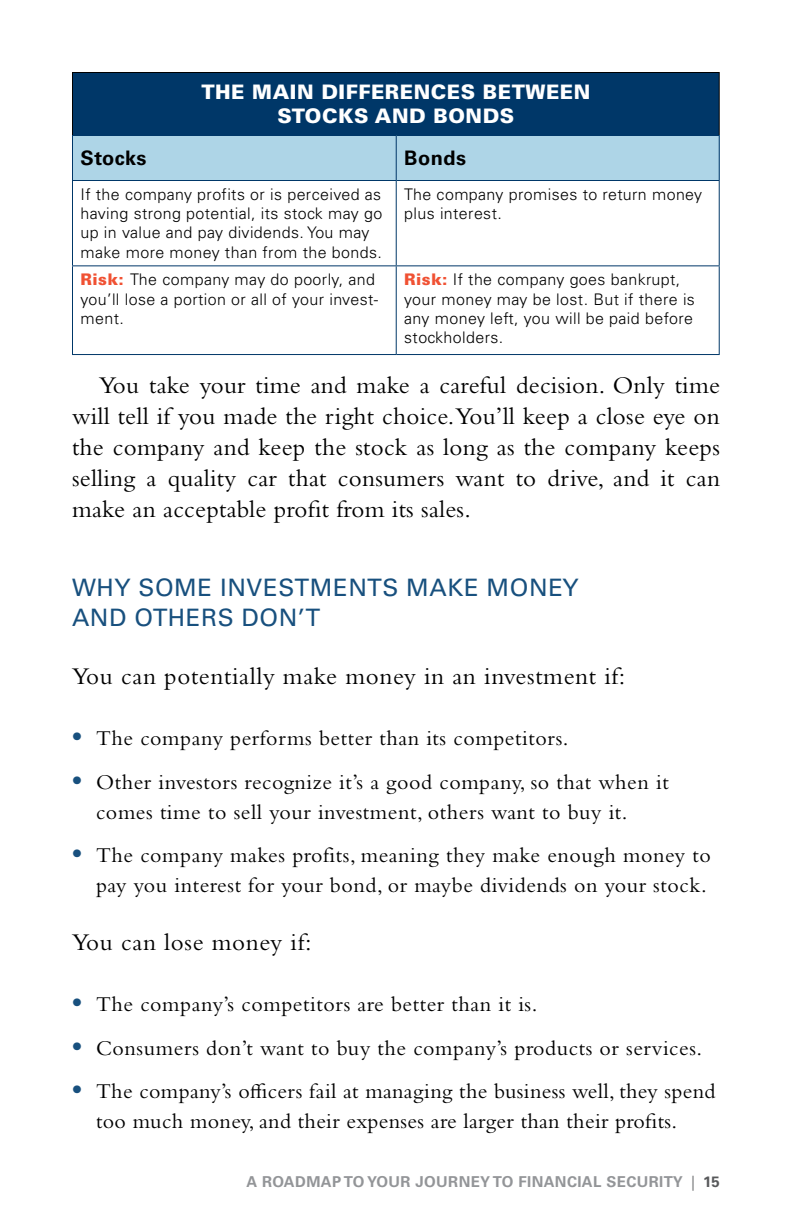
<style>
.page{position:relative;width:792px;height:1224px;background:#fff}
.page>*{position:absolute;margin:0;border:0;box-sizing:border-box;transform-origin:0 0}
.Text{font:25px/31px "Bembo";letter-spacing:.01em;color:#000;text-align:justify}
.Text-2{font:25px "Bembo Std";letter-spacing:.025em;color:#000}
.t1{font:24px/30px "Univers LT Std";letter-spacing:.025em;color:#18507e}
.Text__Bullets{font:22px/30px "Bembo Std";letter-spacing:.025em;color:#000}
.t2{font:900 20px "Univers LT Std";letter-spacing:.025em;color:#fff}
.t3{font:700 20px "Univers LT Std";letter-spacing:.025em;color:#000}
.t4{font:300 16px "Univers LT Std";letter-spacing:.025em;color:#000}
.t5{font:700 15px "Univers LT Std";letter-spacing:.025em;color:#939598}
.s1{font-weight:900;color:#f05133}
.s2{font-weight:700;font-size:28px;color:#18507e}
.s3{font-weight:300;color:#58595b}
.s4{color:#58595b}
</style>
<div class="page">
<div style="left:72px;top:72px;width:647px;height:64px;background:#003768"></div>
<div style="left:72px;top:136px;width:324px;height:44px;background:#aed5e7"></div>
<div style="left:396px;top:136px;width:323px;height:44px;background:#aed5e7"></div>
<hr style="left:72px;top:72px;width:324px;height:1px;background:#000">
<hr style="left:72px;top:73px;width:1px;height:62px;background:#000">
<hr style="left:396px;top:72px;width:324px;height:1px;background:#000">
<hr style="left:719px;top:73px;width:1px;height:62px;background:#000">
<hr style="left:72px;top:181px;width:1px;height:84px;background:#003768">
<hr style="left:396px;top:181px;width:1px;height:84px;background:#003768">
<hr style="left:719px;top:181px;width:1px;height:84px;background:#003768">
<hr style="left:72px;top:265px;width:324px;height:1px;background:#003768">
<hr style="left:72px;top:266px;width:1px;height:88px;background:#003768">
<hr style="left:396px;top:265px;width:324px;height:1px;background:#003768">
<hr style="left:396px;top:266px;width:1px;height:88px;background:#003768">
<hr style="left:719px;top:266px;width:1px;height:88px;background:#003768">
<hr style="left:72px;top:354px;width:324px;height:1px;background:#003768">
<hr style="left:396px;top:354px;width:324px;height:1px;background:#003768">
<hr style="left:72px;top:136px;width:1px;height:44px;background:#003768">
<hr style="left:396px;top:135px;width:324px;height:1px;background:#003768">
<hr style="left:396px;top:136px;width:1px;height:44px;background:#003768">
<hr style="left:719px;top:136px;width:1px;height:44px;background:#003768">
<hr style="left:72px;top:180px;width:324px;height:1px;background:#003768">
<hr style="left:396px;top:180px;width:324px;height:1px;background:#003768">
<p class="t2" style="left:201px;top:80px;width:391px">THE MAIN DIFFERENCES BETWEEN</p>
<p class="t2" style="left:277px;top:104px;width:238px">STOCKS AND BONDS</p>
<p class="t3" style="left:81px;top:146px;width:68px">Stocks</p>
<p class="t3" style="left:404px;top:146px;width:63px">Bonds</p>
<p class="t4" style="left:80px;top:185px;width:302px">If the company profits or is perceived as</p>
<p class="t4" style="left:404px;top:185px;width:300px">The company promises to return money</p>
<p class="t4" style="left:80px;top:204px;width:303px">having strong potential, its stock may go</p>
<p class="t4" style="left:404px;top:204px;width:99px">plus interest.</p>
<p class="t4" style="left:80px;top:223px;width:290px">up in value and pay dividends. You may</p>
<p class="t4" style="left:80px;top:242px;width:303px">make more money than from the bonds.</p>
<p class="t4" style="left:80px;top:270px;width:296px"><span class="s1">Risk:</span> The company may do poorly, and</p>
<p class="t4" style="left:404px;top:270px;width:278px"><span class="s1">Risk:</span> If the company goes bankrupt,</p>
<p class="t4" style="left:80px;top:289px;width:299px">you’ll lose a portion or all of your invest-</p>
<p class="t4" style="left:404px;top:289px;width:292px">your money may be lost. But if there is</p>
<p class="t4" style="left:80px;top:309px;width:45px">ment.</p>
<p class="t4" style="left:404px;top:309px;width:290px">any money left, you will be paid before</p>
<p class="t4" style="left:404px;top:328px;width:101px">stockholders.</p>
<p class="Text" style="left:72px;top:369px;width:650px;text-indent:27px">You take your time and make a careful decision. Only time will tell if you made the right choice. You’ll keep a close eye on the company and keep the stock as long as the company keeps selling a quality car that consumers want to drive, and it can make an acceptable profit from its sales.</p>
<h2 class="t1" style="left:72px;top:573px;width:508px">WHY SOME INVESTMENTS MAKE MONEY<br>AND OTHERS DON’T</h2>
<p class="Text" style="left:72px;top:660px;width:555px">You can potentially make money in an investment if:</p>
<p class="Text__Bullets" style="left:72px;top:723px;width:498px"><span class="s2">•</span> The company performs better than its competitors.</p>
<p class="Text__Bullets" style="left:96px;top:766px;width:574px;text-indent:-24px"><span class="s2">•</span> Other investors recognize it’s a good company, so that when it comes time to sell your investment, others want to buy it.</p>
<p class="Text__Bullets" style="left:72px;top:840px;width:640px;text-align:right"><span class="s2">•</span> The company makes profits, meaning they make enough money to pay you interest for your bond, or maybe dividends on your stock.</p>
<p class="Text-2" style="left:72px;top:928px;width:241px">You can lose money if:</p>
<p class="Text__Bullets" style="left:72px;top:989px;width:467px"><span class="s2">•</span> The company’s competitors are better than it is.</p>
<p class="Text__Bullets" style="left:72px;top:1032px;width:632px"><span class="s2">•</span> Consumers don’t want to buy the company’s products or services.</p>
<p class="Text__Bullets" style="left:96px;top:1076px;width:621px;text-indent:-24px"><span class="s2">•</span> The company’s officers fail at managing the business well, they spend too much money, and their expenses are larger than their profits.</p>
<p class="t5" style="left:246px;top:1173px;width:475px">A ROADMAP TO YOUR JOURNEY TO FINANCIAL SECURITY <span class="s3">|</span> <span class="s4">15</span></p>
</div>
